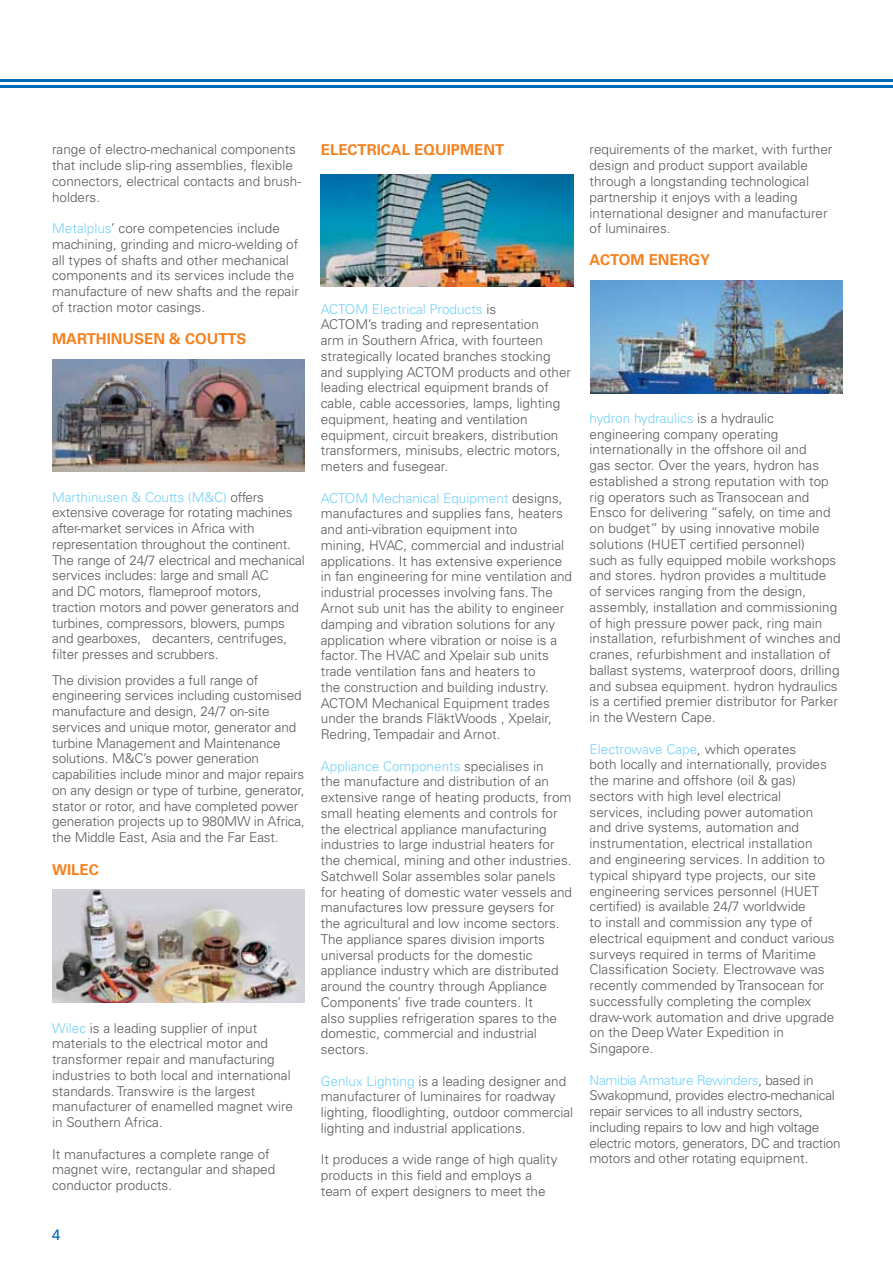
<style>
.page{position:relative;width:893px;height:1263px;background:#fff}
.page>*{position:absolute;margin:0;border:0;box-sizing:border-box;transform-origin:0 0}
.t1{font:700 15px "Univers LT Std";color:#f58220}
.t2{font:300 15px "Univers LT Std";color:#006cb7}
.t3{font:300 13.5px/15.8px "Univers LT Std";color:#58595b}
.t4{font:300 13.5px/15.8px "Univers LT Std";letter-spacing:-.02em;color:#58595b}
.s1{color:#74d1f7}
</style>
<div class="page">
<hr style="left:0;top:85px;width:893px;height:3px;background:#006cb7">
<hr style="left:0;top:80px;width:893px;height:2px;background:#006cb7">
<img style="left:321px;top:174px;width:252px;height:113px">
<img style="left:590px;top:281px;width:252px;height:113px">
<img style="left:53px;top:359px;width:252px;height:112px">
<img style="left:52px;top:890px;width:252px;height:112px">
<p class="t3" style="left:52px;top:142px;width:250px">range of electro-mechanical components that include slip-ring assemblies, flexible connectors, electrical contacts and brush&shy;holders.</p>
<p class="t3" style="left:52px;top:220px;width:248px"><span class="s1">Metalplus</span>’ core competencies include machining, grinding and micro-welding of all types of shafts and other mechanical components and its services include the manufacture of new shafts and the repair of traction motor casings.</p>
<p class="t1" style="left:52px;top:330px;width:196px">MARTHINUSEN &amp; COUTTS</p>
<p class="t3" style="left:52px;top:489px;width:254px"><span class="s1">Marthinusen &amp; Coutts (M&amp;C)</span> offers extensive coverage for rotating machines after-market services in Africa with representation throughout the continent.<br>The range of 24/7 electrical and mechanical services includes: large and small AC<br>and DC motors, flameproof motors, traction motors and power generators and turbines, compressors, blowers, pumps and gearboxes, decanters, centrifuges, filter presses and scrubbers.</p>
<p class="t3" style="left:52px;top:672px;width:254px">The division provides a full range of engineering services including customised manufacture and design, 24/7 on-site services and unique motor, generator and turbine Management and Maintenance solutions. M&amp;C’s power generation capabilities include minor and major repairs on any design or type of turbine, generator, stator or rotor, and have completed power generation projects up to 980MW in Africa, the Middle East, Asia and the Far East.</p>
<p class="t1" style="left:52px;top:861px;width:48px">WILEC</p>
<p class="t3" style="left:52px;top:1020px;width:242px"><span class="s1">Wilec</span> is a leading supplier of input materials to the electrical motor and transformer repair and manufacturing industries to both local and international standards. Transwire is the largest manufacturer of enamelled magnet wire in Southern Africa.</p>
<p class="t3" style="left:52px;top:1146px;width:225px">It manufactures a complete range of magnet wire, rectangular and shaped conductor products.</p>
<p class="t2" style="left:52px;top:1225px;width:10px">4</p>
<p class="t1" style="left:321px;top:141px;width:185px">ELECTRICAL EQUIPMENT</p>
<p class="t3" style="left:321px;top:301px;width:252px"><span class="s1">ACTOM Electrical Products</span> is<br>ACTOM’s trading and representation<br>arm in Southern Africa, with fourteen strategically located branches stocking and supplying ACTOM products and other leading electrical equipment brands of cable, cable accessories, lamps, lighting equipment, heating and ventilation equipment, circuit breakers, distribution transformers, minisubs, electric motors, meters and fusegear.</p>
<p class="t3" style="left:321px;top:490px;width:253px"><span class="s1">ACTOM Mechanical Equipment</span> designs, manufactures and supplies fans, heaters and anti-vibration equipment into<br>mining, HVAC, commercial and industrial applications. It has extensive experience in fan engineering for mine ventilation and industrial processes involving fans. The Arnot sub unit has the ability to engineer damping and vibration solutions for any application where vibration or noise is a factor. The HVAC and Xpelair sub units trade ventilation fans and heaters to<br>the construction and building industry.<br>ACTOM Mechanical Equipment trades under the brands FläktWoods , Xpelair, Redring, Tempadair and Arnot.</p>
<p class="t3" style="left:321px;top:758px;width:253px"><span class="s1">Appliance Components</span> specialises in<br>the manufacture and distribution of an extensive range of heating products, from small heating elements and controls for the electrical appliance manufacturing industries to large industrial heaters for the chemical, mining and other industries.<br>Satchwell Solar assembles solar panels for heating of domestic water vessels and manufactures low pressure geysers for the agricultural and low income sectors.<br>The appliance spares division imports universal products for the domestic appliance industry which are distributed around the country through Appliance Components’ five trade counters. It<br>also supplies refrigeration spares to the domestic, commercial and industrial sectors.</p>
<p class="t3" style="left:321px;top:1073px;width:254px"><span class="s1">Genlux Lighting</span> is a leading designer and manufacturer of luminaires for roadway lighting, floodlighting, outdoor commercial lighting and industrial applications.</p>
<p class="t3" style="left:321px;top:1152px;width:238px">It produces a wide range of high quality products in this field and employs a team of expert designers to meet the</p>
<p class="t3" style="left:590px;top:142px;width:244px">requirements of the market, with further design and product support available through a longstanding technological partnership it enjoys with a leading international designer and manufacturer of luminaires.</p>
<p class="t1" style="left:590px;top:251px;width:122px">ACTOM ENERGY</p>
<p class="t3" style="left:590px;top:410px;width:252px"><span class="s1">hydron hydraulics</span> is a hydraulic engineering company operating internationally in the offshore oil and<br>gas sector. Over the years, hydron has established a strong reputation with top rig operators such as Transocean and Ensco for delivering “safely, on time and on budget” by using innovative mobile solutions (HUET certified personnel)<br>such as fully equipped mobile workshops and stores. hydron provides a multitude of services ranging from the design, assembly, installation and commissioning of high pressure power pack, ring main installation, refurbishment of winches and cranes, refurbishment and installation of ballast systems, waterproof doors, drilling and subsea equipment. hydron hydraulics is a certified premier distributor for Parker in the Western Cape.</p>
<p class="t3" style="left:590px;top:741px;width:247px"><span class="s1">Electrowave Cape</span>, which operates<br>both locally and internationally, provides the marine and offshore (oil &amp; gas) sectors with high level electrical services, including power automation and drive systems, automation and instrumentation, electrical installation and engineering services. In addition to typical shipyard type projects, our site engineering services personnel (HUET certified) is available 24/7 worldwide<br>to install and commission any type of electrical equipment and conduct various surveys required in terms of Maritime Classification Society. Electrowave was recently commended by Transocean for successfully completing the complex draw-work automation and drive upgrade on the Deep Water Expedition in Singapore.</p>
<p class="t4" style="left:590px;top:1072px;width:252px"><span class="s1">Namibia Armature Rewinders</span>, based in Swakopmund, provides electro-mechanical repair services to all industry sectors, including repairs to low and high voltage electric motors, generators, DC and traction motors and other rotating equipment.</p>
</div>
